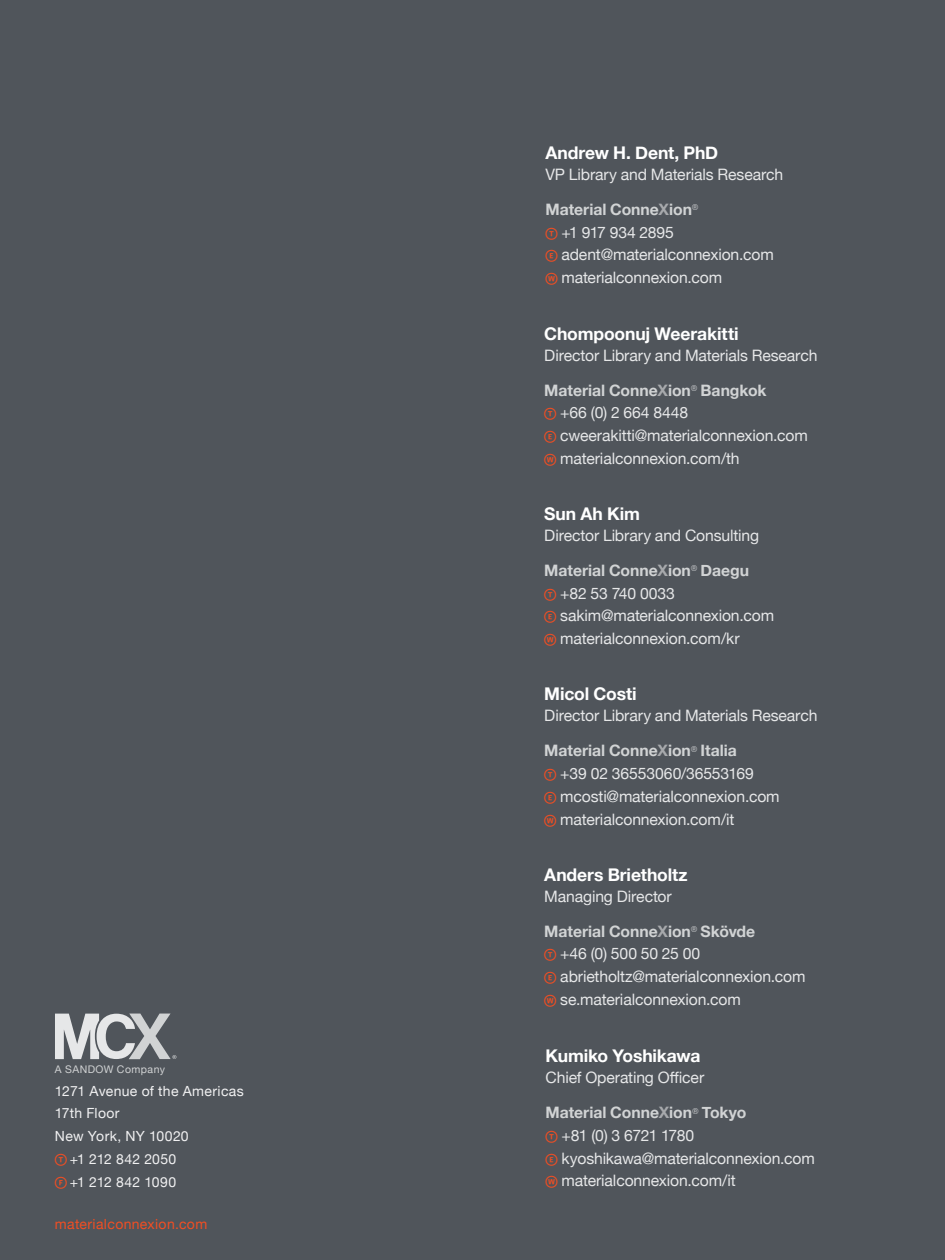
<style>
.page{position:relative;width:945px;height:1260px;background:#50555b}
.page>*{position:absolute;margin:0;border:0;box-sizing:border-box;transform-origin:0 0}
.t1{font:700 17.5px "Helvetica Neue";letter-spacing:-.005em;color:#fff}
.t2{font:15.75px/22.8px "Helvetica Neue";letter-spacing:-.01em;color:#e6e7e8}
.t3{font:14px/22.8px "Helvetica Neue";letter-spacing:.02em;color:#f1f1f2}
.t4{font:14px "Helvetica Neue";letter-spacing:.025em;color:#f04e23}
.t5{font:10.5px "Helvetica Neue";letter-spacing:.045em;color:#d1d3d4}
.s1{font-family:"Whitney Index White Round Bd";font-size:12.25px;color:#f04e23}
.s2{font-weight:700;color:#d1d3d4}
.s3{font-weight:700;color:#a7a9ac}
</style>
<div class="page">
<svg style="left:55px;top:1014px;width:121px;height:45px"></svg>
<p class="t5" style="left:55px;top:1062px;width:112px">A SANDOW Company</p>
<p class="t3" style="left:55px;top:1080px;width:190px">1271 Avenue of the Americas<br>17th Floor<br>New York, NY 10020<br><span class="s1">T</span> +1 212 842 2050<br><span class="s1">F</span> +1 212 842 1090</p>
<p class="t4" style="left:55px;top:1214px;width:154px">materialconnexion.com</p>
<p class="t1" style="left:545px;top:139px;width:174px">Andrew H. Dent, PhD</p>
<p class="t2" style="left:545px;top:164px;width:239px">VP Library and Materials Research</p>
<p class="t2" style="left:545px;top:199px;width:230px"><span class="s2">Material Conne</span><span class="s3">X</span><span class="s2">ion</span><sup>®<br></sup><span class="s1">T</span> +1 917 934 2895<br><span class="s1">E</span> adent@materialconnexion.com<br><span class="s1">W</span> materialconnexion.com</p>
<p class="t1" style="left:544px;top:320px;width:196px">Chompoonuj Weerakitti</p>
<p class="t2" style="left:544px;top:345px;width:275px">Director Library and Materials Research</p>
<p class="t2" style="left:544px;top:380px;width:265px"><span class="s2">Material Conne</span><span class="s3">X</span><span class="s2">ion</span><sup>®</sup> <span class="s2">Bangkok<br></span><span class="s1">T</span> +66 (0) 2 664 8448<br><span class="s1">E</span> cweerakitti@materialconnexion.com<br><span class="s1">W</span> materialconnexion.com/th</p>
<p class="t1" style="left:544px;top:500px;width:97px">Sun Ah Kim</p>
<p class="t2" style="left:544px;top:525px;width:216px">Director Library and Consulting</p>
<p class="t2" style="left:544px;top:560px;width:231px"><span class="s2">Material Conne</span><span class="s3">X</span><span class="s2">ion</span><sup>®</sup> <span class="s2">Daegu<br></span><span class="s1">T</span> +82 53 740 0033<br><span class="s1">E</span> sakim@materialconnexion.com<br><span class="s1">W</span> materialconnexion.com/kr</p>
<p class="t1" style="left:544px;top:680px;width:94px">Micol Costi</p>
<p class="t2" style="left:544px;top:705px;width:275px">Director Library and Materials Research</p>
<p class="t2" style="left:544px;top:740px;width:237px"><span class="s2">Material Conne</span><span class="s3">X</span><span class="s2">ion</span><sup>®</sup> <span class="s2">Italia<br></span><span class="s1">T</span> +39 02 36553060/36553169<br><span class="s1">E</span> mcosti@materialconnexion.com<br><span class="s1">W</span> materialconnexion.com/it</p>
<p class="t1" style="left:544px;top:861px;width:145px">Anders Brietholtz</p>
<p class="t2" style="left:544px;top:886px;width:129px">Managing Director</p>
<p class="t2" style="left:544px;top:921px;width:263px"><span class="s2">Material Conne</span><span class="s3">X</span><span class="s2">ion</span><sup>®</sup> <span class="s2">Skövde<br></span><span class="s1">T</span> +46 (0) 500 50 25 00<br><span class="s1">E</span> abrietholtz@materialconnexion.com<br><span class="s1">W</span> se.materialconnexion.com</p>
<p class="t1" style="left:546px;top:1042px;width:156px">Kumiko Yoshikawa</p>
<p class="t2" style="left:546px;top:1067px;width:160px">Chief Operating Officer</p>
<p class="t2" style="left:546px;top:1102px;width:271px"><span class="s2">Material Conne</span><span class="s3">X</span><span class="s2">ion</span><sup>®</sup> <span class="s2">Tokyo<br></span><span class="s1">T</span> +81 (0) 3 6721 1780<br><span class="s1">E</span> kyoshikawa@materialconnexion.com<br><span class="s1">W</span> materialconnexion.com/it</p>
</div>
